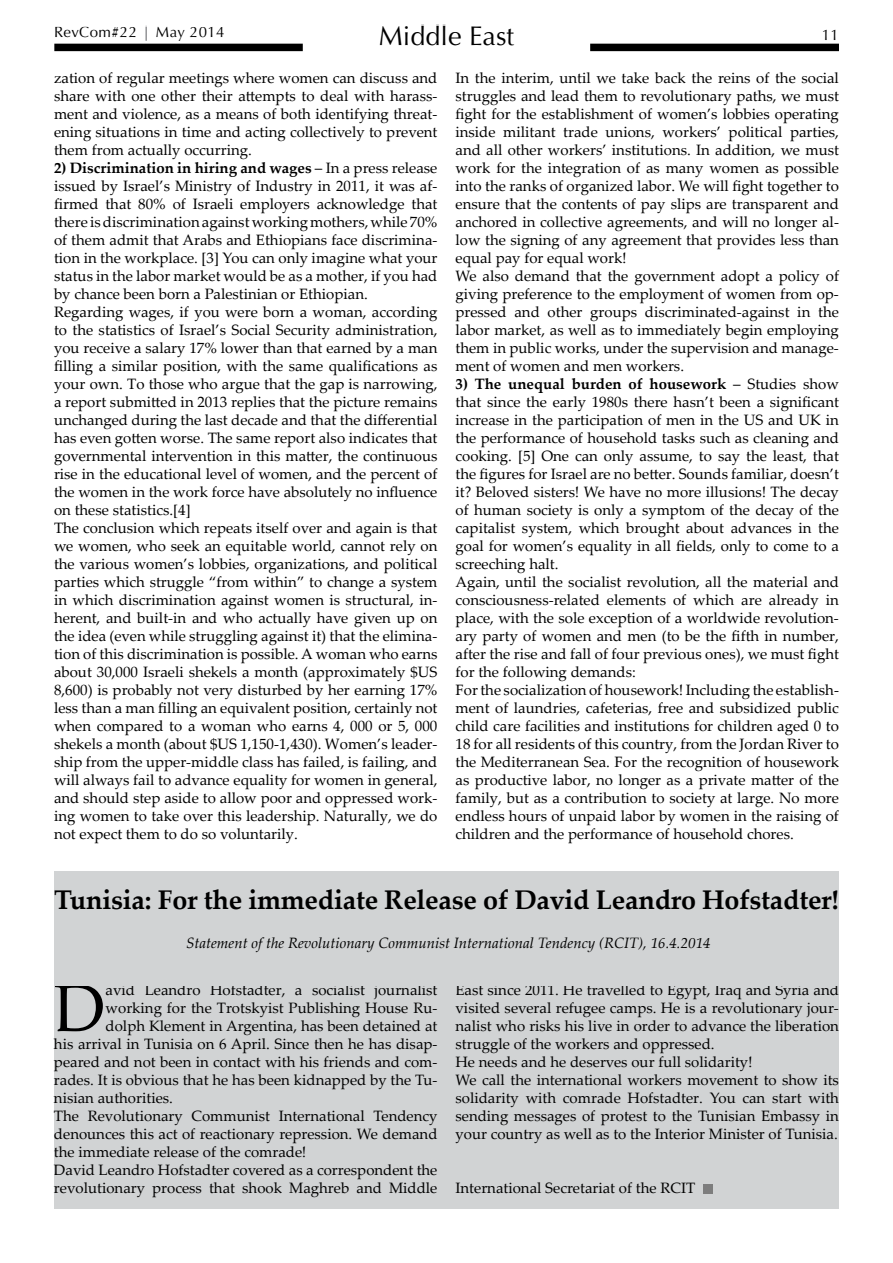
<style>
.page{position:relative;width:893px;height:1263px;background:#fff}
.page>*{position:absolute;margin:0;border:0;box-sizing:border-box;transform-origin:0 0}
.t1{font:66.75px "Palatino Linotype";color:#000}
.t2{font:700 27px "Palatino Linotype";letter-spacing:-.01em;color:#000}
.t3{font:27px "Optima LT Std";color:#000}
.t4{font:15px/18px "Palatino Linotype";color:#000}
.t5{font:italic 15px "Palatino Linotype";color:#000}
.t6{font:15px "Optima LT Std";letter-spacing:.025em;color:#000}
.s1{font-weight:700;color:#77787b}
.s2{font-weight:700}
</style>
<div class="page">
<div style="left:54px;top:44px;width:785px;height:7px;background:#000"></div>
<div style="left:303px;top:25px;width:287px;height:29px;background:#fff"></div>
<div style="left:54px;top:984px;width:785px;height:225px;background:#d1d3d4"></div>
<div style="left:54px;top:871px;width:785px;height:115px;background:#d1d3d4"></div>
<svg style="left:704px;top:1184px;width:9px;height:9px"></svg>
<h2 class="t3" style="left:379px;top:20px;width:137px">Middle East</h2>
<p class="t6" style="left:54px;top:23px;width:172px">RevCom#22 <span class="s1">|</span> May 2014</p>
<p class="t6" style="left:822px;top:26px;width:19px">11</p>
<p class="t4" style="left:54px;top:68px;width:385px;text-align:justify">zation of regular meetings where women can discuss and share with one other their attempts to deal with harass&shy;ment and violence, as a means of both identifying threat&shy;ening situations in time and acting collectively to prevent them from actually occurring.</p>
<p class="t4" style="left:54px;top:158px;width:385px"><span class="s2">2) Discrimination in hiring and wages</span> – In a press release issued by Israel’s Ministry of Industry in 2011, it was af&shy;firmed that 80% of Israeli employers acknowledge that there is discrimination against working mothers, while 70% of them admit that Arabs and Ethiopians face discrimina&shy;tion in the workplace. [3] You can only imagine what your status in the labor market would be as a mother, if you had by chance been born a Palestinian or Ethiopian.<br>Regarding wages, if you were born a woman, according to the statistics of Israel’s Social Security administration, you receive a salary 17% lower than that earned by a man filling a similar position, with the same qualifications as your own. To those who argue that the gap is narrowing, a report submitted in 2013 replies that the picture remains unchanged during the last decade and that the differential has even gotten worse. The same report also indicates that governmental intervention in this matter, the continuous rise in the educational level of women, and the percent of the women in the work force have absolutely no influence on these statistics.[4]<br>The conclusion which repeats itself over and again is that we women, who seek an equitable world, cannot rely on the various women’s lobbies, organizations, and political parties which struggle “from within” to change a system in which discrimination against women is structural, in&shy;herent, and built-in and who actually have given up on the idea (even while struggling against it) that the elimina&shy;tion of this discrimination is possible. A woman who earns about 30,000 Israeli shekels a month (approximately $US 8,600) is probably not very disturbed by her earning 17% less than a man filling an equivalent position, certainly not when compared to a woman who earns 4, 000 or 5, 000 shekels a month (about $US 1,150-1,430). Women’s leader&shy;ship from the upper-middle class has failed, is failing, and will always fail to advance equality for women in general, and should step aside to allow poor and oppressed work&shy;ing women to take over this leadership. Naturally, we do not expect them to do so voluntarily.</p>
<p class="t4" style="left:455px;top:68px;width:385px">In the interim, until we take back the reins of the social struggles and lead them to revolutionary paths, we must fight for the establishment of women’s lobbies operating inside militant trade unions, workers’ political parties, and all other workers’ institutions. In addition, we must work for the integration of as many women as possible into the ranks of organized labor. We will fight together to ensure that the contents of pay slips are transparent and anchored in collective agreements, and will no longer al&shy;low the signing of any agreement that provides less than equal pay for equal work!<br>We also demand that the government adopt a policy of giving preference to the employment of women from op&shy;pressed and other groups discriminated-against in the labor market, as well as to immediately begin employing them in public works, under the supervision and manage&shy;ment of women and men workers.</p>
<p class="t4" style="left:455px;top:374px;width:385px"><span class="s2">3) The unequal burden of housework</span> – Studies show that since the early 1980s there hasn’t been a significant increase in the participation of men in the US and UK in the performance of household tasks such as cleaning and cooking. [5] One can only assume, to say the least, that the figures for Israel are no better. Sounds familiar, doesn’t it? Beloved sisters! We have no more illusions! The decay of human society is only a symptom of the decay of the capitalist system, which brought about advances in the goal for women’s equality in all fields, only to come to a screeching halt.<br>Again, until the socialist revolution, all the material and consciousness-related elements of which are already in place, with the sole exception of a worldwide revolution&shy;ary party of women and men (to be the fifth in number, after the rise and fall of four previous ones), we must fight for the following demands:<br>For the socialization of housework! Including the establish&shy;ment of laundries, cafeterias, free and subsidized public child care facilities and institutions for children aged 0 to 18 for all residents of this country, from the Jordan River to the Mediterranean Sea. For the recognition of housework as productive labor, no longer as a private matter of the family, but as a contribution to society at large. No more endless hours of unpaid labor by women in the raising of children and the performance of household chores.</p>
<h2 class="t2" style="left:54px;top:881px;width:786px">Tunisia: For the immediate Release of David Leandro Hofstadter!</h2>
<p class="t5" style="left:186px;top:932px;width:526px">Statement of the Revolutionary Communist International Tendency (RCIT), 16.4.2014</p>
<h1 class="t1" style="left:54px;top:961px;width:53px">D</h1>
<p class="t4" style="left:106px;top:980px;width:333px">avid Leandro Hofstadter, a socialist journalist</p>
<p class="t4" style="left:106px;top:998px;width:333px">working for the Trotskyist Publishing House Ru-</p>
<p class="t4" style="left:106px;top:1016px;width:333px">dolph Klement in Argentina, has been detained at</p>
<p class="t4" style="left:54px;top:1034px;width:385px">his arrival in Tunisia on 6 April. Since then he has disap-</p>
<p class="t4" style="left:54px;top:1052px;width:385px">peared and not been in contact with his friends and com-</p>
<p class="t4" style="left:54px;top:1070px;width:385px">rades. It is obvious that he has been kidnapped by the Tu-</p>
<p class="t4" style="left:54px;top:1088px;width:120px">nisian authorities.</p>
<p class="t4" style="left:54px;top:1106px;width:385px">The Revolutionary Communist International Tendency</p>
<p class="t4" style="left:54px;top:1124px;width:385px">denounces this act of reactionary repression. We demand</p>
<p class="t4" style="left:54px;top:1142px;width:254px">the immediate release of the comrade!</p>
<p class="t4" style="left:54px;top:1160px;width:385px">David Leandro Hofstadter covered as a correspondent the</p>
<p class="t4" style="left:54px;top:1178px;width:385px">revolutionary process that shook Maghreb and Middle</p>
<p class="t4" style="left:455px;top:980px;width:385px">East since 2011. He travelled to Egypt, Iraq and Syria and visited several refugee camps. He is a revolutionary jour&shy;nalist who risks his live in order to advance the liberation struggle of the workers and oppressed.<br>He needs and he deserves our full solidarity!<br>We call the international workers movement to show its solidarity with comrade Hofstadter. You can start with sending messages of protest to the Tunisian Embassy in your country as well as to the Interior Minister of Tunisia.</p>
<p class="t4" style="left:455px;top:1178px;width:241px">International Secretariat of the RCIT</p>
</div>
